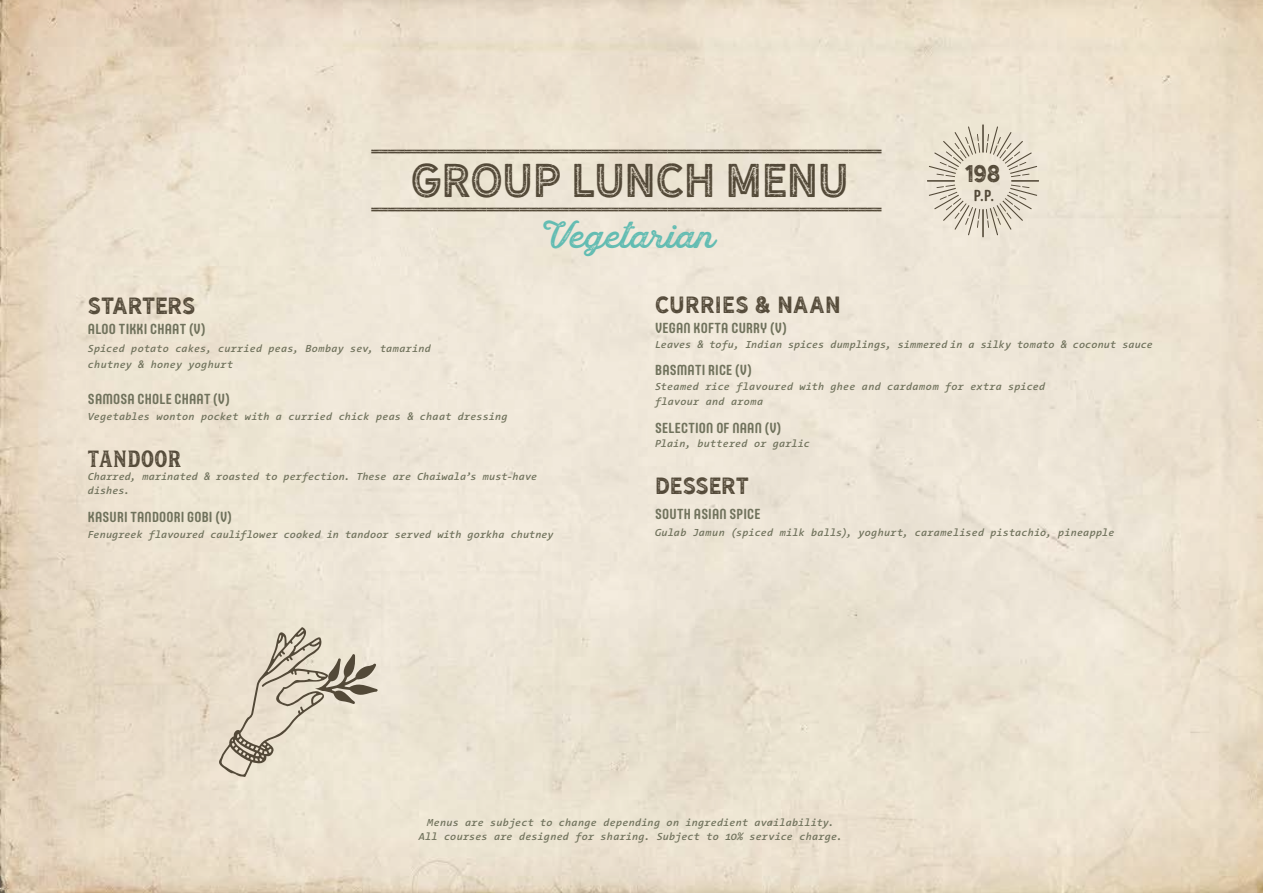
<style>
.page{position:relative;width:1263px;height:893px;background:#fff}
.page>*{position:absolute;margin:0;border:0;box-sizing:border-box;transform-origin:0 0}
.t1{font:44.25px "Hanley Rough Sans Inline";letter-spacing:-.01em;color:#534938}
.t2{font:36px "Hanley Rough Script";letter-spacing:.005em;color:#62bcb2}
.t3{font:26.55px/57.9px "Hanley Rough Sans Inline";color:#534938}
.t4{font:22.5px "Hanley Rough Sans";color:#534938}
.t5{font:21.9px "Hanley Rough Sans";letter-spacing:-.005em;color:#534938}
.t6{font:21.9px "Hanley Rough Block";letter-spacing:.015em;color:#534938}
.t7{font:700 15.9px "Core Mellow Condensed";color:#534938}
.t8{font:700 14.4px "Core Mellow Condensed";letter-spacing:.01em;color:#70725c}
.t9{font:italic 600 10.35px/14.4px "The Sans Mono";color:#70725c}
</style>
<div class="page">
<img style="left:0;top:0;width:1263px;height:893px">
<svg style="left:927px;top:125px;width:112px;height:112px;background:#ded6c6"></svg>
<svg style="left:218px;top:627px;width:160px;height:150px;background:#d8cfbd"></svg>
<h3 class="t3" style="left:372px;top:109px;width:512px">_______________________________ _______________________________</h3>
<h1 class="t1" style="left:411px;top:153px;width:439px">GROUP LUNCH MENU</h1>
<h2 class="t2" style="left:543px;top:212px;width:174px">Vegetarian</h2>
<h3 class="t4" style="left:964px;top:160px;width:38px">198</h3>
<h3 class="t7" style="left:974px;top:184px;width:22px">P.P.</h3>
<h3 class="t5" style="left:88px;top:292px;width:109px">STARTERS</h3>
<h3 class="t8" style="left:88px;top:318px;width:119px">ALOO TIKKI CHAAT (V)</h3>
<p class="t9" style="left:88px;top:341px;width:345px;line-height:15.8px">Spiced potato cakes, curried peas, Bombay sev, tamarind chutney &amp; honey yoghurt</p>
<h3 class="t8" style="left:88px;top:388px;width:143px">SAMOSA CHOLE CHAAT (V)</h3>
<p class="t9" style="left:88px;top:409px;width:421px">Vegetables wonton pocket with a curried chick peas &amp; chaat dressing</p>
<h3 class="t6" style="left:88px;top:445px;width:95px">TANDOOR</h3>
<p class="t9" style="left:88px;top:469px;width:451px">Charred, marinated &amp; roasted to perfection. These are Chaiwala’s must-have dishes.</p>
<h3 class="t8" style="left:88px;top:506px;width:145px">KASURI TANDOORI GOBI (V)</h3>
<p class="t9" style="left:88px;top:527px;width:467px">Fenugreek flavoured cauliflower cooked in tandoor served with gorkha chutney</p>
<h3 class="t5" style="left:655px;top:291px;width:187px">CURRIES &amp; NAAN</h3>
<h3 class="t8" style="left:655px;top:317px;width:133px">VEGAN KOFTA CURRY (V)</h3>
<p class="t9" style="left:655px;top:337px;width:499px">Leaves &amp; tofu, Indian spices dumplings, simmered in a silky tomato &amp; coconut sauce</p>
<h3 class="t8" style="left:655px;top:359px;width:98px">BASMATI RICE (V)</h3>
<p class="t9" style="left:655px;top:380px;width:392px">Steamed rice flavoured with ghee and cardamom for extra spiced flavour and aroma</p>
<h3 class="t8" style="left:655px;top:417px;width:127px">SELECTION OF NAAN (V)</h3>
<p class="t9" style="left:655px;top:437px;width:156px">Plain, buttered or garlic</p>
<h3 class="t5" style="left:655px;top:472px;width:95px">DESSERT</h3>
<h3 class="t8" style="left:655px;top:503px;width:107px">SOUTH ASIAN SPICE</h3>
<p class="t9" style="left:655px;top:525px;width:461px">Gulab Jamun (spiced milk balls), yoghurt, caramelised pistachio, pineapple</p>
<p class="t9" style="left:419px;top:816px;width:425px;line-height:13.5px;text-align:center">Menus are subject to change depending on ingredient availability.<br>All courses are designed for sharing. Subject to 10% service charge.</p>
</div>
